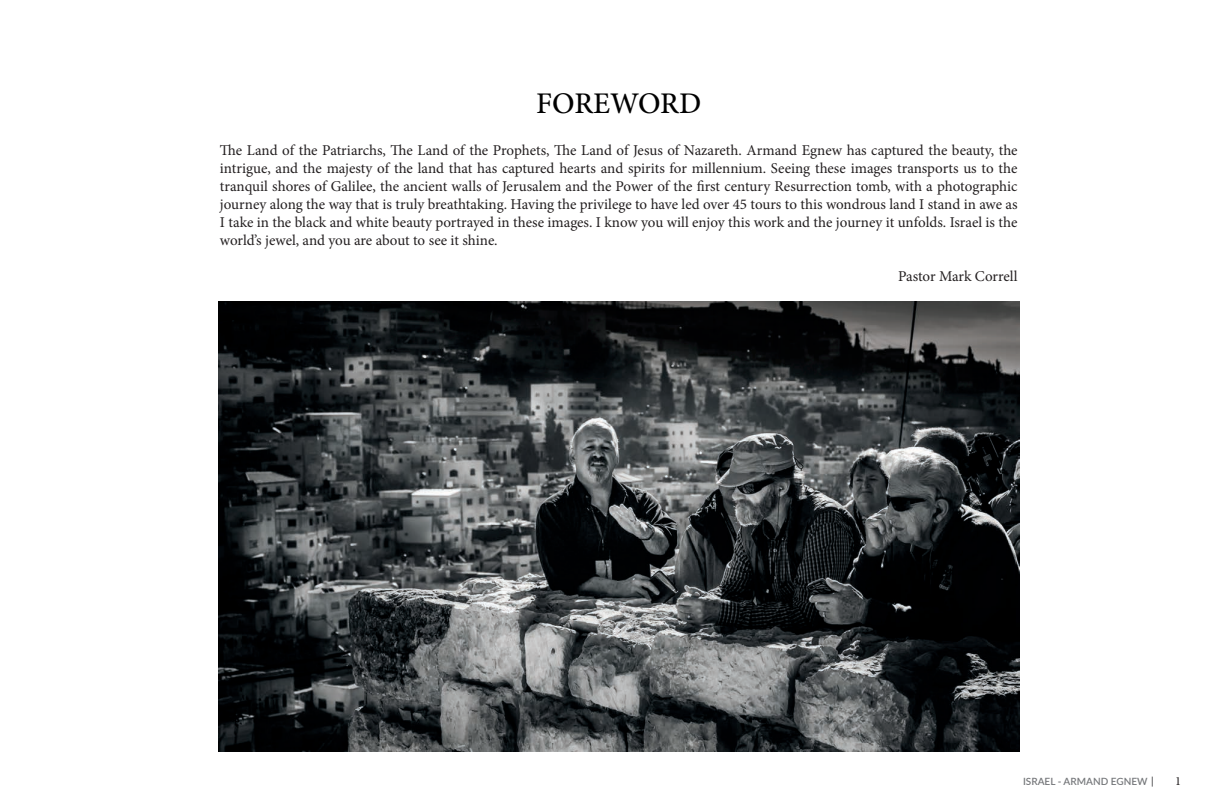
<style>
.page{position:relative;width:1215px;height:810px;background:#fff}
.page>*{position:absolute;margin:0;border:0;box-sizing:border-box;transform-origin:0 0}
.t1{font:500 30px "Minion Pro";letter-spacing:-.01em;color:#000}
.t2{font:15px/18px "Minion Pro";letter-spacing:-.005em;color:#231f20;text-align:justify}
.t3{font:12.5px "Minion Pro";color:#231f20}
.t4{font:600 10px "Lato";color:#76787b}
</style>
<div class="page">
<img style="left:218px;top:302px;width:801px;height:450px">
<p class="t1" style="left:536px;top:83px;width:167px">FOREWORD</p>
<p class="t2" style="left:220px;top:142px;width:799px">The Land of the Patriarchs, The Land of the Prophets, The Land of Jesus of Nazareth. Armand Egnew has captured the beauty, the intrigue, and the majesty of the land that has captured hearts and spirits for millennium. Seeing these images transports us to the tranquil shores of Galilee, the ancient walls of Jerusalem and the Power of the first century Resurrection tomb, with a photographic journey along the way that is truly breathtaking. Having the privilege to have led over 45 tours to this wondrous land I stand in awe as I take in the black and white beauty portrayed in these images. I know you will enjoy this work and the journey it unfolds. Israel is the world’s jewel, and you are about to see it shine.</p>
<p class="t2" style="left:898px;top:268px;width:121px">Pastor Mark Correll</p>
<p class="t4" style="left:1023px;top:774px;width:126px">ISRAEL - ARMAND EGNEW</p>
<p class="t3" style="left:1175px;top:772px;width:7px">1</p>
</div>
